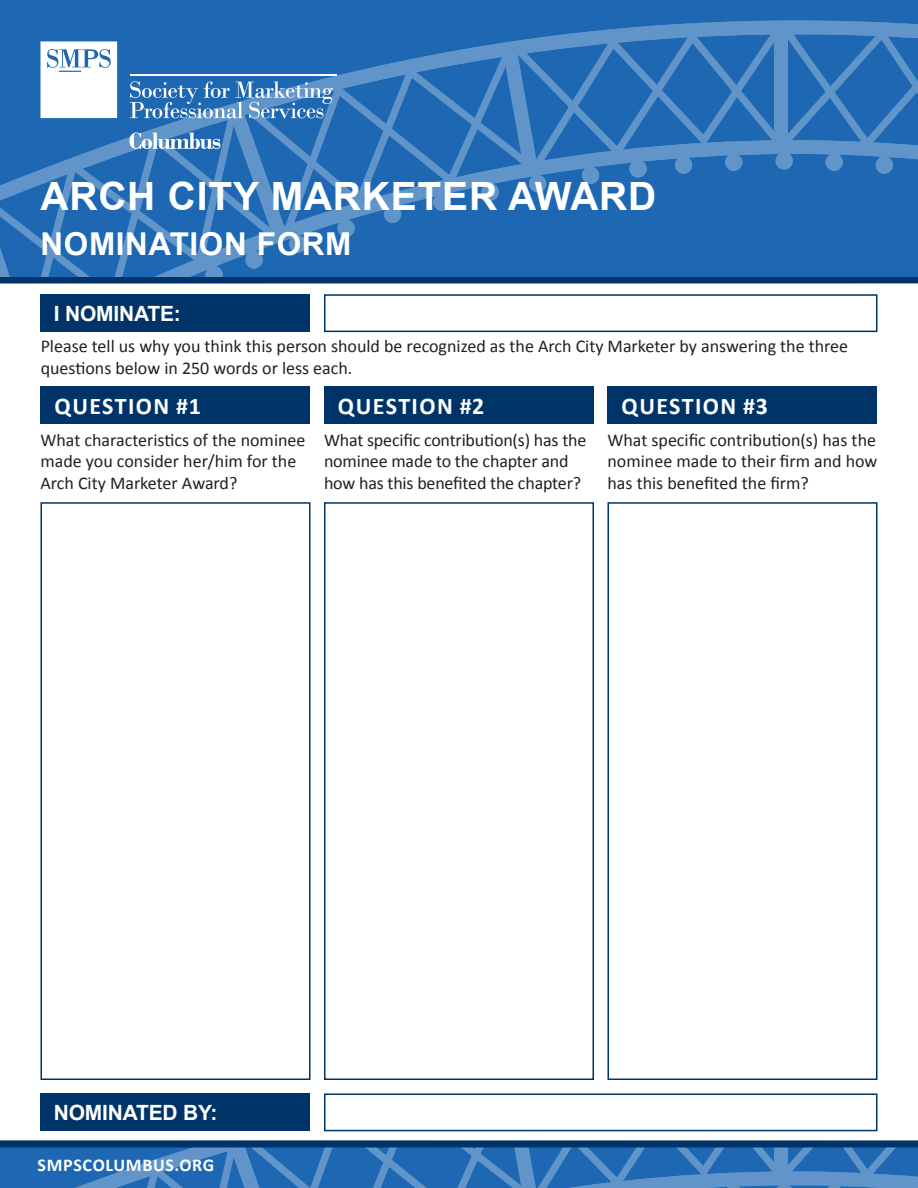
<style>
.page{position:relative;width:918px;height:1188px;background:#fff}
.page>*{position:absolute;margin:0;border:0;box-sizing:border-box;transform-origin:0 0}
.t1{font:700 39px "Arial";letter-spacing:.02em;color:#fff}
.t2{font:700 31.5px "Arial";letter-spacing:.02em;color:#fff}
.t3{font:700 24px "Calibri";letter-spacing:.06em;color:#fff}
.t4{font:700 21px "Arial";letter-spacing:-.01em;color:#fff}
.t5{font:18px/21.6px "Calibri";color:#231f20}
.t6{font:700 18px "Calibri";letter-spacing:.04em;color:#fff}
</style>
<div class="page">
<div style="left:40px;top:294px;width:270px;height:38px;background:#003367"></div>
<div style="left:40px;top:502px;width:270px;height:578px;border:2px solid #003367"></div>
<div style="left:324px;top:294px;width:554px;height:38px;border:2px solid #003367"></div>
<div style="left:40px;top:386px;width:270px;height:38px;background:#003367"></div>
<div style="left:324px;top:386px;width:270px;height:38px;background:#003367"></div>
<div style="left:324px;top:502px;width:270px;height:578px;border:2px solid #003367"></div>
<div style="left:40px;top:1094px;width:270px;height:37px;background:#003367"></div>
<div style="left:324px;top:1094px;width:554px;height:37px;border:2px solid #003367"></div>
<div style="left:608px;top:386px;width:270px;height:38px;background:#003367"></div>
<div style="left:608px;top:502px;width:270px;height:578px;border:2px solid #003367"></div>
<div style="left:0;top:276px;width:918px;height:7px;background:#003367"></div>
<div style="left:0;top:0;width:918px;height:276px;background:#1e68b3"></div>
<svg style="left:627px;top:20px;width:291px;height:8px;fill:#6195c9"></svg>
<svg style="left:0;top:28px;width:918px;height:248px"></svg>
<svg style="left:0;top:1148px;width:918px;height:40px;background:#3477ba"></svg>
<div style="left:0;top:1140px;width:918px;height:7px;background:#003367"></div>
<p class="t1" style="left:40px;top:171px;width:617px">ARCH CITY MARKETER AWARD</p>
<p class="t2" style="left:40px;top:223px;width:312px">NOMINATION FORM</p>
<p class="t4" style="left:54px;top:300px;width:129px">I NOMINATE:</p>
<p class="t5" style="left:41px;top:335px;width:809px">Please tell us why you think this person should be recognized as the Arch City Marketer by answering the three questions below in 250 words or less each.</p>
<p class="t3" style="left:54px;top:391px;width:148px">QUESTION #1</p>
<p class="t5" style="left:40px;top:429px;width:267px">What characteristics of the nominee made you consider her/him for the<br>Arch City Marketer Award?</p>
<p class="t3" style="left:338px;top:391px;width:148px">QUESTION #2</p>
<p class="t5" style="left:324px;top:429px;width:264px">What specific contribution(s) has the nominee made to the chapter and how has this benefited the chapter?</p>
<p class="t3" style="left:621px;top:391px;width:148px">QUESTION #3</p>
<p class="t5" style="left:608px;top:429px;width:271px;text-align:justify">What specific contribution(s) has the nominee made to their firm and how has this benefited the firm?</p>
<p class="t4" style="left:54px;top:1099px;width:165px">NOMINATED BY:</p>
<p class="t6" style="left:37px;top:1153px;width:178px">SMPSCOLUMBUS.ORG</p>
</div>
